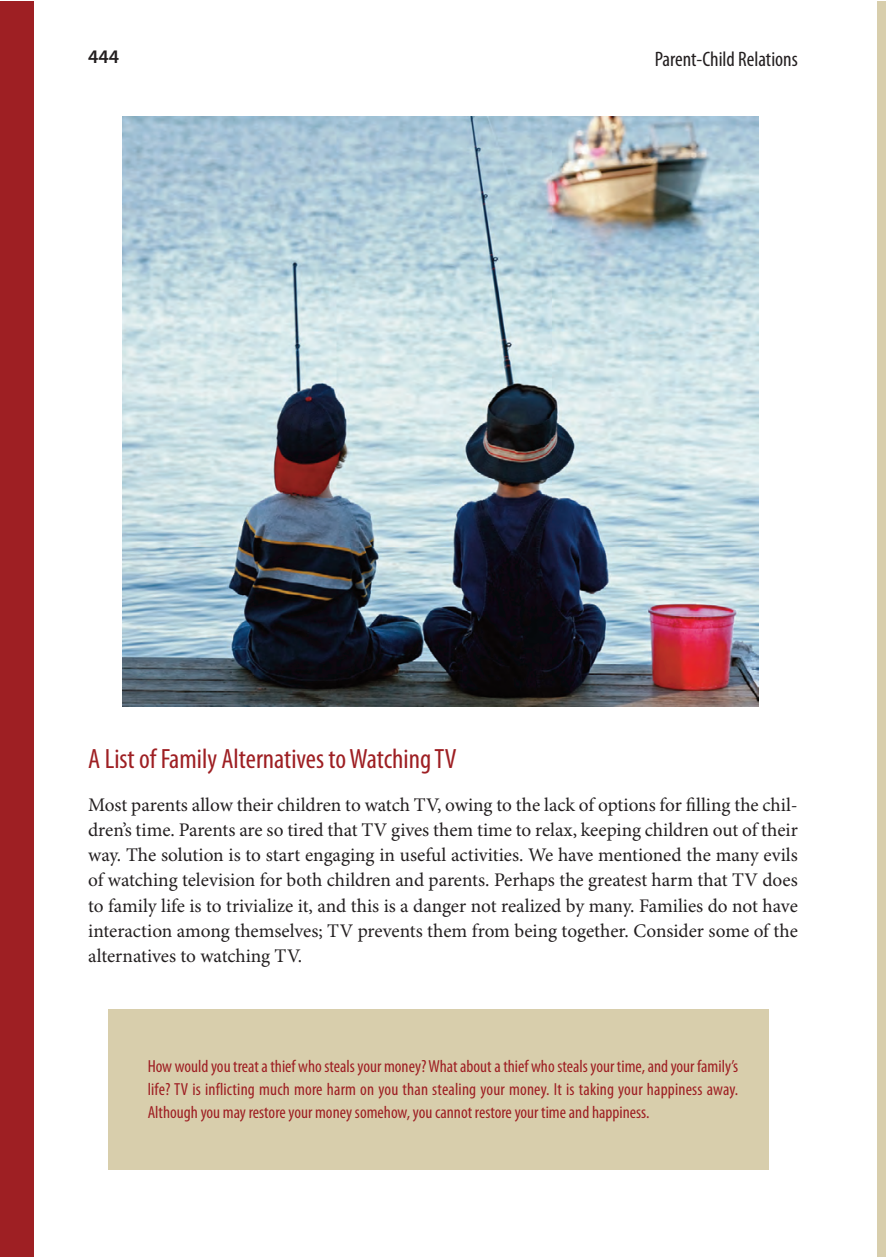
<style>
.page{position:relative;width:886px;height:1258px;background:#fff}
.page>*{position:absolute;margin:0;border:0;box-sizing:border-box;transform-origin:0 0}
.t1{font:condensed 28px "Myriad Pro";color:#9e1f23}
.t2{font:condensed 21px "Myriad Pro";color:#231f20}
.t3{font:19.25px/25.2px "Minion Pro";letter-spacing:-.005em;color:#231f20;text-align:justify}
.t4{font:600 19.25px "Myriad Pro";color:#231f20}
.t5{font:condensed 17.5px/22.8px "Myriad Pro";color:#9e1f23;text-align:justify}
</style>
<div class="page">
<div style="left:877px;top:1px;width:9px;height:1256px;background:#d8ceac"></div>
<div style="left:108px;top:1009px;width:661px;height:161px;background:#d8ceac"></div>
<div style="left:0;top:1px;width:34px;height:1255px;background:#9e1f23"></div>
<img style="left:123px;top:117px;width:635px;height:589px">
<p class="t4" style="left:88px;top:49px;width:32px">444</p>
<p class="t2" style="left:654px;top:52px;width:145px">Parent-Child Relations</p>
<h1 class="t1" style="left:88px;top:749px;width:370px">A list of Family Alternatives to Watching Tv</h1>
<p class="t3" style="left:88px;top:794px;width:711px">Most parents allow their children to watch TV, owing to the lack of options for filling the chil&shy;dren’s time. Parents are so tired that TV gives them time to relax, keeping children out of their way. The solution is to start engaging in useful activities. We have mentioned the many evils of watching television for both children and parents. Perhaps the greatest harm that TV does to family life is to trivialize it, and this is a danger not realized by many. Families do not have interaction among themselves; TV prevents them from being together. Consider some of the alternatives to watching TV.</p>
<p class="t5" style="left:148px;top:1056px;width:592px">How would you treat a thief who steals your money? What about a thief who steals your time, and your family’s life? Tv is inflicting much more harm on you than stealing your money. It is taking your happiness away.<br>Although you may restore your money somehow, you cannot restore your time and happiness.</p>
</div>
